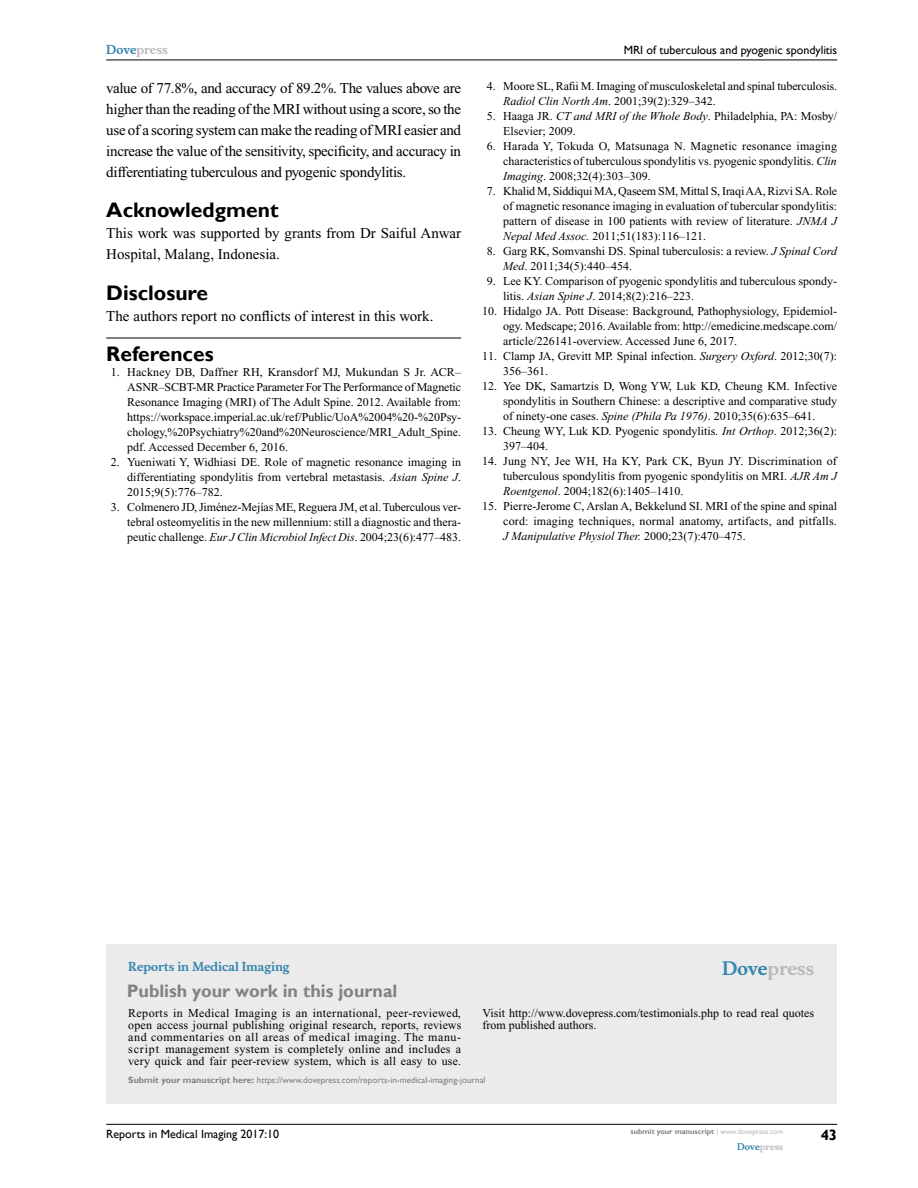
<style>
.page{position:relative;width:918px;height:1188px;background:#fff}
.page>*{position:absolute;margin:0;border:0;box-sizing:border-box;transform-origin:0 0}
.t1{font:700 21px "Gill Sans";color:#000}
.t2{font:700 18px "Gill Sans";color:#808285}
.t3{font:700 18px "Musee";color:#b8babc}
.t4{font:15px/21px "Times New Roman";color:#000;text-align:justify}
.t5{font:700 15px "Gill Sans";color:#000}
.t6{font:12px/15px "Times New Roman";color:#000;text-align:justify}
.t7{font:12px "Gill Sans";color:#000}
.t8{font:700 12px "Musee";color:#3785ad}
.t9{font:700 12px "Musee";color:#b8babc}
.t10{font:9px "Gill Sans";color:#808285}
.t11{font:700 9px "Musee";color:#b8babc}
.t12{font:700 7.5px "Gill Sans";color:#808285}
.s1{color:#3785ad}
.s2{font-style:italic}
.s3{font-weight:700}
.s4{font-weight:400;color:#b8babc}
</style>
<div class="page">
<div style="left:106px;top:944px;width:731px;height:159px;background:#ebebec"></div>
<hr style="left:106px;top:1124px;width:731px;height:1px;background:#000">
<hr style="left:106px;top:60px;width:731px;height:1px;background:#000">
<hr style="left:106px;top:338px;width:355px;height:1px;background:#000">
<p class="t9" style="left:106px;top:43px;width:63px"><span class="s1">Dove</span>press</p>
<p class="t4" style="left:106px;top:77px;width:356px">value of 77.8%, and accuracy of 89.2%. The values above are higher than the reading of the MRI without using a score, so the use of a scoring system can make the reading of MRI easier and increase the value of the sensitivity, specificity, and accuracy in differentiating tuberculous and pyogenic spondylitis.</p>
<h1 class="t1" style="left:106px;top:197px;width:174px">Acknowledgment</h1>
<p class="t4" style="left:106px;top:223px;width:356px">This work was supported by grants from Dr Saiful Anwar<br>Hospital, Malang, Indonesia.</p>
<h1 class="t1" style="left:106px;top:280px;width:103px">Disclosure</h1>
<p class="t4" style="left:106px;top:305px;width:329px">The authors report no conflicts of interest in this work.</p>
<h1 class="t1" style="left:106px;top:341px;width:109px">References</h1>
<p class="t6" style="left:127px;top:365px;width:336px;text-indent:-16px">1. Hackney DB, Daffner RH, Kransdorf MJ, Mukundan S Jr. ACR– ASNR–SCBT-MR Practice Parameter For The Performance of Magnetic Resonance Imaging (MRI) of The Adult Spine. 2012. Available from: https://workspace.imperial.ac.uk/ref/Public/UoA%2004%20-%20Psy&shy;chology,%20Psychiatry%20and%20Neuroscience/MRI_Adult_Spine. pdf. Accessed December 6, 2016.</p>
<p class="t6" style="left:127px;top:455px;width:336px;text-indent:-16px">2. Yueniwati Y, Widhiasi DE. Role of magnetic resonance imaging in differentiating spondylitis from vertebral metastasis. <span class="s2">Asian Spine J</span>.<br>2015;9(5):776–782.</p>
<p class="t6" style="left:127px;top:500px;width:335px;text-indent:-16px">3. Colmenero JD, Jiménez-Mejías ME, Reguera JM, et al. Tuberculous ver&shy;tebral osteomyelitis in the new millennium: still a diagnostic and thera&shy;peutic challenge. <span class="s2">Eur J Clin Microbiol Infect Dis</span>. 2004;23(6):477–483.</p>
<p class="t7" style="left:624px;top:43px;width:215px">MRI of tuberculous and pyogenic spondylitis</p>
<p class="t6" style="left:503px;top:79px;width:335px;text-indent:-16px">4. Moore SL, Rafii M. Imaging of musculoskeletal and spinal tuberculosis.<br><span class="s2">Radiol Clin North Am</span>. 2001;39(2):329–342.</p>
<p class="t6" style="left:503px;top:109px;width:335px;text-indent:-16px">5. Haaga JR. <span class="s2">CT and MRI of the Whole Body</span>. Philadelphia, PA: Mosby/<br>Elsevier; 2009.</p>
<p class="t6" style="left:503px;top:139px;width:335px;text-indent:-16px">6. Harada Y, Tokuda O, Matsunaga N. Magnetic resonance imaging characteristics of tuberculous spondylitis vs. pyogenic spondylitis. <span class="s2">Clin Imaging</span>. 2008;32(4):303–309.</p>
<p class="t6" style="left:503px;top:184px;width:335px;text-indent:-16px">7. Khalid M, Siddiqui MA, Qaseem SM, Mittal S, Iraqi AA, Rizvi SA. Role of magnetic resonance imaging in evaluation of tubercular spondylitis: pattern of disease in 100 patients with review of literature. <span class="s2">JNMA J Nepal Med Assoc.</span> 2011;51(183):116–121.</p>
<p class="t6" style="left:503px;top:244px;width:335px;text-indent:-16px">8. Garg RK, Somvanshi DS. Spinal tuberculosis: a review. <span class="s2">J Spinal Cord<br>Med</span>. 2011;34(5):440–454.</p>
<p class="t6" style="left:503px;top:274px;width:335px;text-indent:-16px">9. Lee KY. Comparison of pyogenic spondylitis and tuberculous spondy&shy;litis. <span class="s2">Asian Spine J</span>. 2014;8(2):216–223.</p>
<p class="t6" style="left:503px;top:304px;width:335px;text-indent:-21px">10. Hidalgo JA. Pott Disease: Background, Pathophysiology, Epidemiol&shy;ogy. Medscape; 2016. Available from: http://emedicine.medscape.com/ article/226141-overview. Accessed June 6, 2017.</p>
<p class="t6" style="left:503px;top:349px;width:335px;text-indent:-21px">11. Clamp JA, Grevitt MP. Spinal infection. <span class="s2">Surgery Oxford</span>. 2012;30(7):<br>356–361.</p>
<p class="t6" style="left:503px;top:379px;width:335px;text-indent:-21px">12. Yee DK, Samartzis D, Wong YW, Luk KD, Cheung KM. Infective spondylitis in Southern Chinese: a descriptive and comparative study of ninety-one cases. <span class="s2">Spine (Phila Pa 1976)</span>. 2010;35(6):635–641.</p>
<p class="t6" style="left:503px;top:424px;width:335px;text-indent:-21px">13. Cheung WY, Luk KD. Pyogenic spondylitis<span class="s2">. Int Orthop</span>. 2012;36(2):<br>397–404.</p>
<p class="t6" style="left:503px;top:454px;width:335px;text-indent:-21px">14. Jung NY, Jee WH, Ha KY, Park CK, Byun JY. Discrimination of tuberculous spondylitis from pyogenic spondylitis on MRI. <span class="s2">AJR Am J Roentgenol</span>. 2004;182(6):1405–1410.</p>
<p class="t6" style="left:503px;top:499px;width:335px;text-indent:-21px">15. Pierre-Jerome C, Arslan A, Bekkelund SI. MRI of the spine and spinal cord: imaging techniques, normal anatomy, artifacts, and pitfalls.<br><span class="s2">J Manipulative Physiol Ther.</span> 2000;23(7):470–475.</p>
<p class="t8" style="left:128px;top:959px;width:163px">Reports in Medical Imaging</p>
<h2 class="t2" style="left:127px;top:980px;width:272px">Publish your work in this journal</h2>
<h2 class="t3" style="left:722px;top:958px;width:94px"><span class="s1">Dove</span>press</h2>
<p class="t6" style="left:128px;top:1007px;width:335px;line-height:12px">Reports in Medical Imaging is an international, peer-reviewed, open access journal publishing original research, reports, reviews and commentaries on all areas of medical imaging. The manu&shy;script management system is completely online and includes a very quick and fair peer-review system, which is all easy to use.</p>
<p class="t6" style="left:482px;top:1007px;width:333px;line-height:12px">Visit http://www.dovepress.com/testimonials.php to read real quotes from published authors.</p>
<p class="t10" style="left:128px;top:1075px;width:359px"><span class="s3">Submit your manuscript here:</span> https://www.dovepress.com/reports-in-medical-imaging-journal</p>
<p class="t7" style="left:106px;top:1127px;width:174px">Reports in Medical Imaging 2017:10</p>
<p class="t12" style="left:631px;top:1127px;width:154px">submit your manuscript <span class="s4">| www.dovepress.com</span></p>
<p class="t11" style="left:737px;top:1141px;width:48px"><span class="s1">Dove</span>press</p>
<p class="t5" style="left:821px;top:1126px;width:18px">43</p>
</div>
